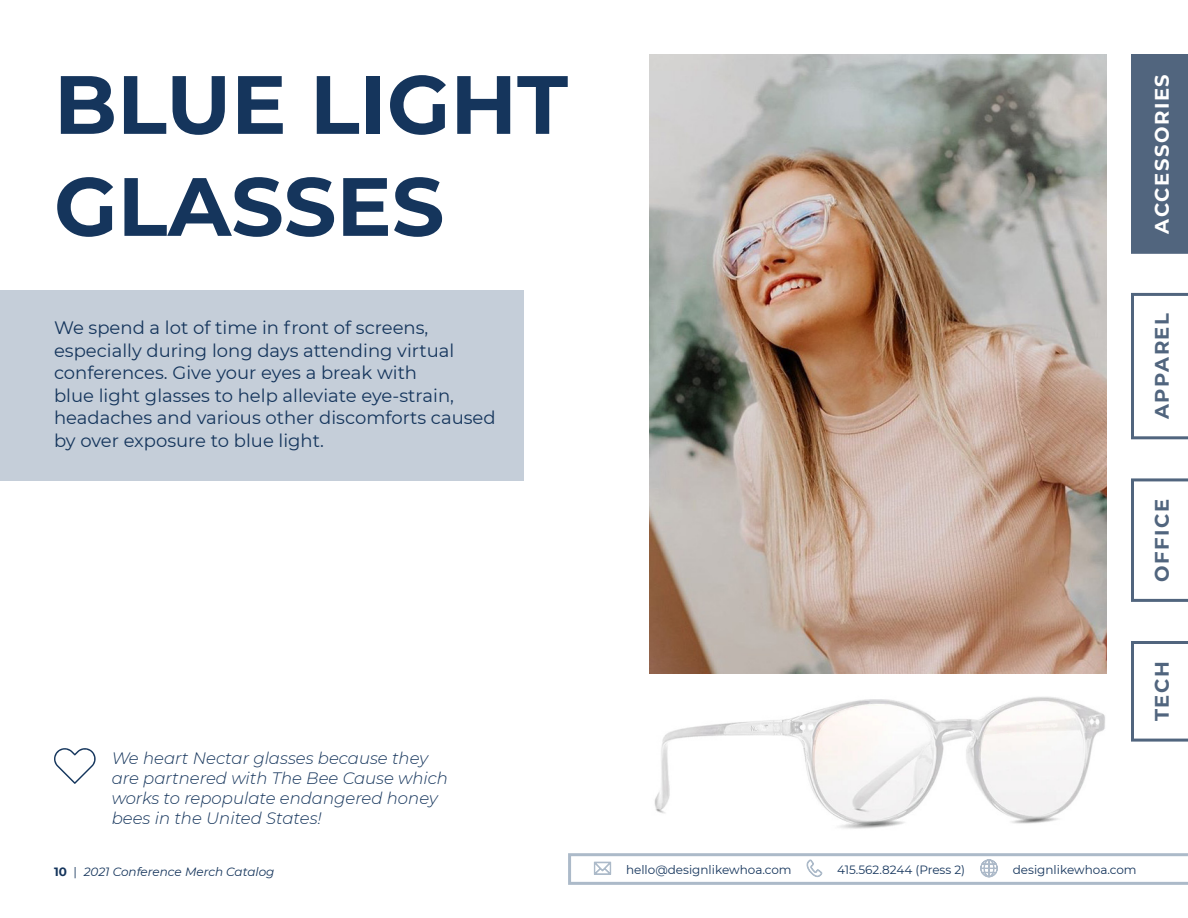
<style>
.page{position:relative;width:1188px;height:918px;background:#fff}
.page>*{position:absolute;margin:0;border:0;box-sizing:border-box;transform-origin:0 0}
.Page_Title{font:700 82.5px/102px "Montserrat";color:#15355c}
.t1{font:700 19.5px "Montserrat";letter-spacing:.08em;color:#51657e}
.t2{font:700 19.5px "Montserrat";letter-spacing:.08em;color:#fff}
.Description{font:18px/22.5px "Montserrat";color:#15355c}
.Pricing{font:italic 300 16.5px/19.8px "Montserrat";color:#15355c}
.t3{font:12px "Montserrat";color:#15355c}
.t4{font:italic 12px "Montserrat";color:#15355c}
.s1{font-weight:700;font-style:normal}
.s2{font-style:normal}
</style>
<div class="page">
<div style="left:1131px;top:54px;width:57px;height:200px;background:#51657e"></div>
<svg style="left:1131px;top:478px;width:57px;height:124px"></svg>
<svg style="left:1131px;top:641px;width:57px;height:101px"></svg>
<svg style="left:1131px;top:293px;width:57px;height:146px"></svg>
<svg style="left:568px;top:853px;width:620px;height:32px"></svg>
<div style="left:0;top:290px;width:524px;height:191px;background:#c5ced9"></div>
<img style="left:649px;top:54px;width:458px;height:620px">
<img style="left:654px;top:697px;width:451px;height:132px">
<svg style="left:54px;top:748px;width:42px;height:36px"></svg>
<p class="Page_Title" style="left:54px;top:49px;width:516px">BLUE LIGHT<br>GLASSES</p>
<p class="Description" style="left:54px;top:316px;width:443px">We spend a lot of time in front of screens, especially during long days attending virtual conferences. Give your eyes a break with<br>blue light glasses to help alleviate eye-strain, headaches and various other discomforts caused by over exposure to blue light.</p>
<p class="t2" style="left:1148px;top:234px;width:161px;rotate:-90deg">ACCESSORIES</p>
<p class="t1" style="left:1148px;top:419px;width:107px;rotate:-90deg">APPAREL</p>
<p class="t1" style="left:1148px;top:582px;width:84px;rotate:-90deg">OFFICE</p>
<p class="Pricing" style="left:112px;top:748px;width:338px">We heart Nectar glasses because they are partnered with The Bee Cause which works to repopulate endangered honey bees in the United States!</p>
<p class="t4" style="left:54px;top:863px;width:222px"><span class="s1">10</span> <span class="s2">|</span> 2021 Conference Merch Catalog</p>
<p class="t3" style="left:626px;top:862px;width:167px">hello@designlikewhoa.com</p>
<p class="t3" style="left:837px;top:862px;width:130px">415.562.8244 (Press 2)</p>
<p class="t3" style="left:1013px;top:862px;width:125px">designlikewhoa.com</p>
<p class="t1" style="left:1148px;top:721px;width:61px;rotate:-90deg">TECH</p>
</div>
